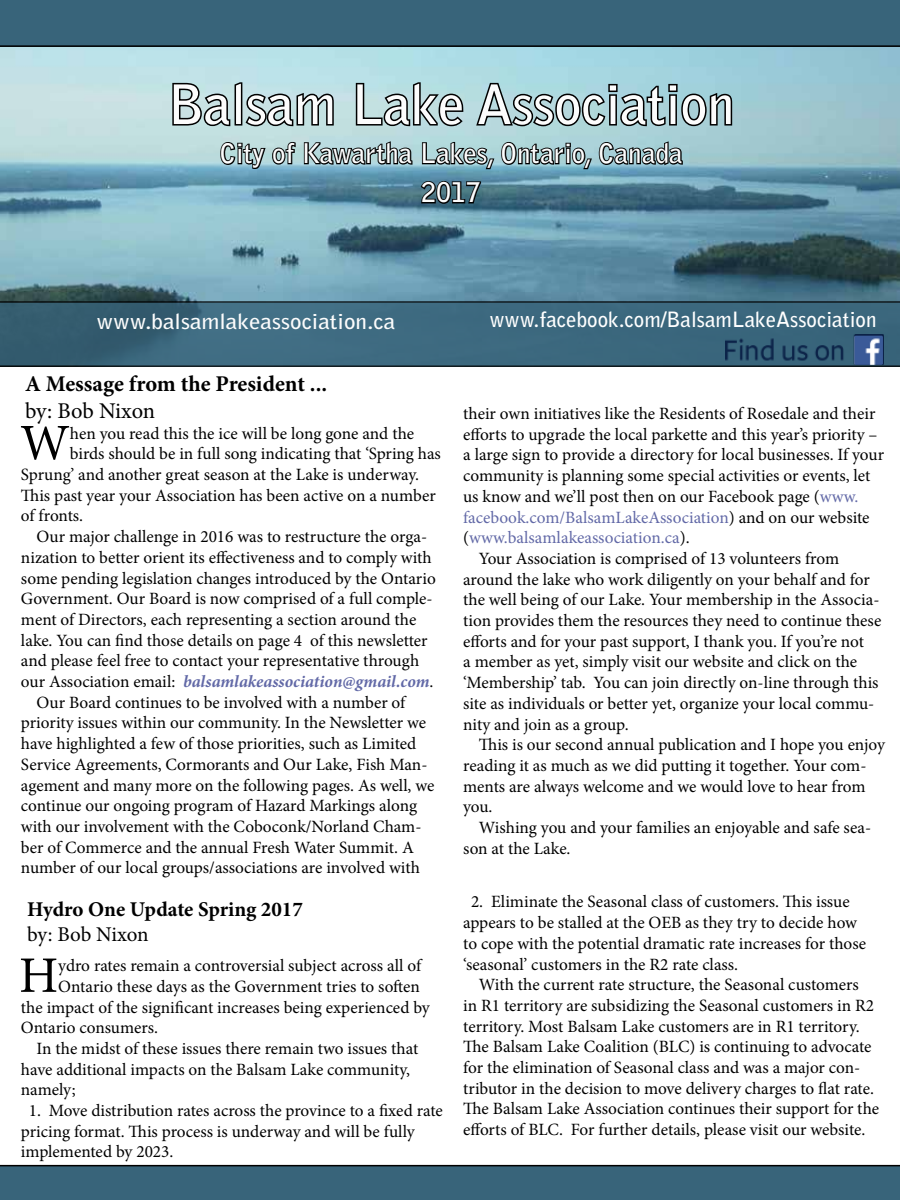
<style>
.page{position:relative;width:900px;height:1200px;background:#fff}
.page>*{position:absolute;margin:0;border:0;box-sizing:border-box;transform-origin:0 0}
.t1{font:700 54px "Bell Gothic Std";color:#fcfcfc}
.t2{font:51.3px "Minion Pro";color:#000}
.t3{font:700 27px/39.2px "Bell Gothic Std";color:#fcfcfc;text-align:center}
.t4{font:700 22.5px "Minion Pro";color:#000}
.t5{font:22.5px "Minion Pro";letter-spacing:-.01em;color:#000}
.t6{font:700 21px "Bell Gothic Std";color:#fff}
.t7{font:700 21px "Bell Gothic Std";color:#fcfcfc;scale:1.1 1}
.t8{font:700 21px "Minion Pro";color:#000}
.t9{font:21px "Minion Pro";letter-spacing:-.01em;color:#000}
.t10{font:17.25px/20.7px "Minion Pro";color:#000}
.t11{font:17.25px "Minion Pro";color:#6269a7}
.t12{font:italic 700 17.25px "Minion Pro";color:#6269a7}
.s1{font-weight:400;font-style:normal;color:#000}
.s2{color:#6269a7}
.s3{color:#000}
</style>
<div class="page">
<img style="left:0;top:47px;width:900px;height:254px">
<svg style="left:0;top:301px;width:900px;height:66px;background:#386277"></svg>
<div style="left:0;top:1165px;width:900px;height:35px;background:#38647a"></div>
<div style="left:0;top:0;width:900px;height:47px;background:#38647a"></div>
<svg style="left:171px;top:70px;width:563px;height:135px;background:#7899a2"></svg>
<img style="left:726px;top:335px;width:158px;height:30px">
<h1 class="t1" style="left:168px;top:72px;width:568px">Balsam Lake Association</h1>
<h3 class="t3" style="left:220px;top:134px;width:465px">City of Kawartha Lakes, Ontario, Canada<br>2017</h3>
<p class="t7" style="left:96px;top:308px;width:273px">www.balsamlakeassociation.ca</p>
<h3 class="t4" style="left:25px;top:368px;width:303px">A Message from the President ...</h3>
<h3 class="t5" style="left:25px;top:396px;width:132px">by: Bob Nixon</h3>
<h2 class="t2" style="left:20px;top:409px;width:51px">W</h2>
<p class="t10" style="left:70px;top:423px;width:346px">hen you read this the ice will be long gone and the</p>
<p class="t10" style="left:70px;top:444px;width:373px">birds should be in full song indicating that ‘Spring has</p>
<p class="t10" style="left:21px;top:464px;width:400px">Sprung’ and another great season at the Lake is underway.</p>
<p class="t10" style="left:21px;top:485px;width:416px">This past year your Association has been active on a number</p>
<p class="t10" style="left:21px;top:506px;width:64px">of fronts.</p>
<p class="t10" style="left:37px;top:526px;width:392px">Our major challenge in 2016 was to restructure the orga-</p>
<p class="t10" style="left:21px;top:547px;width:412px">nization to better orient its effectiveness and to comply with</p>
<p class="t10" style="left:21px;top:568px;width:416px">some pending legislation changes introduced by the Ontario</p>
<p class="t10" style="left:21px;top:588px;width:413px">Government. Our Board is now comprised of a full comple-</p>
<p class="t10" style="left:21px;top:609px;width:397px">ment of Directors, each representing a section around the</p>
<p class="t10" style="left:21px;top:630px;width:408px">lake. You can find those details on page 4 of this newsletter</p>
<p class="t10" style="left:21px;top:651px;width:400px">and please feel free to contact your representative through</p>
<p class="t12" style="left:21px;top:669px;width:414px"><span class="s1">our Association email:</span> balsamlakeassociation@gmail.com<span class="s1">.</span></p>
<p class="t10" style="left:37px;top:692px;width:370px">Our Board continues to be involved with a number of</p>
<p class="t10" style="left:21px;top:713px;width:407px">priority issues within our community. In the Newsletter we</p>
<p class="t10" style="left:21px;top:733px;width:397px">have highlighted a few of those priorities, such as Limited</p>
<p class="t10" style="left:21px;top:754px;width:408px">Service Agreements, Cormorants and Our Lake, Fish Man-</p>
<p class="t10" style="left:21px;top:775px;width:415px">agement and many more on the following pages. As well, we</p>
<p class="t10" style="left:21px;top:795px;width:398px">continue our ongoing program of Hazard Markings along</p>
<p class="t10" style="left:21px;top:816px;width:402px">with our involvement with the Coboconk/Norland Cham-</p>
<p class="t10" style="left:21px;top:837px;width:395px">ber of Commerce and the annual Fresh Water Summit. A</p>
<p class="t10" style="left:21px;top:858px;width:400px">number of our local groups/associations are involved with</p>
<p class="t8" style="left:27px;top:895px;width:277px">Hydro One Update Spring 2017</p>
<p class="t9" style="left:27px;top:921px;width:123px">by: Bob Nixon</p>
<h2 class="t2" style="left:19px;top:941px;width:41px">H</h2>
<p class="t10" style="left:58px;top:955px;width:364px">ydro rates remain a controversial subject across all of</p>
<p class="t10" style="left:58px;top:976px;width:363px">Ontario these days as the Government tries to soften</p>
<p class="t10" style="left:21px;top:997px;width:410px">the impact of the significant increases being experienced by</p>
<p class="t10" style="left:21px;top:1017px;width:139px">Ontario consumers.</p>
<p class="t10" style="left:37px;top:1038px;width:383px">In the midst of these issues there remain two issues that</p>
<p class="t10" style="left:21px;top:1059px;width:391px">have additional impacts on the Balsam Lake community,</p>
<p class="t10" style="left:21px;top:1080px;width:56px">namely;</p>
<p class="t10" style="left:21px;top:1100px;width:423px;text-indent:8px">1. Move distribution rates across the province to a fixed rate pricing format. This process is underway and will be fully implemented by 2023.</p>
<p class="t6" style="left:489px;top:307px;width:389px">www.facebook.com/BalsamLakeAssociation</p>
<p class="t10" style="left:463px;top:403px;width:414px">their own initiatives like the Residents of Rosedale and their</p>
<p class="t10" style="left:463px;top:424px;width:416px">efforts to upgrade the local parkette and this year’s priority –</p>
<p class="t10" style="left:463px;top:445px;width:422px">a large sign to provide a directory for local businesses. If your</p>
<p class="t10" style="left:463px;top:465px;width:409px">community is planning some special activities or events, let</p>
<p class="t10" style="left:463px;top:486px;width:397px">us know and we’ll post then on our Facebook page (<span class="s2">www.</span></p>
<p class="t11" style="left:463px;top:505px;width:408px">facebook.com/BalsamLakeAssociation<span class="s3">) and on our website</span></p>
<p class="t11" style="left:463px;top:526px;width:228px"><span class="s3">(</span>www.balsamlakeassociation.ca<span class="s3">).</span></p>
<p class="t10" style="left:479px;top:548px;width:362px">Your Association is comprised of 13 volunteers from</p>
<p class="t10" style="left:463px;top:569px;width:408px">around the lake who work diligently on your behalf and for</p>
<p class="t10" style="left:463px;top:590px;width:418px">the well being of our Lake. Your membership in the Associa-</p>
<p class="t10" style="left:463px;top:610px;width:420px">tion provides them the resources they need to continue these</p>
<p class="t10" style="left:463px;top:631px;width:402px">efforts and for your past support, I thank you. If you’re not</p>
<p class="t10" style="left:463px;top:652px;width:396px">a member as yet, simply visit our website and click on the</p>
<p class="t10" style="left:463px;top:672px;width:417px">‘Membership’ tab. You can join directly on-line through this</p>
<p class="t10" style="left:463px;top:693px;width:413px">site as individuals or better yet, organize your local commu-</p>
<p class="t10" style="left:463px;top:714px;width:167px">nity and join as a group.</p>
<p class="t10" style="left:479px;top:734px;width:408px">This is our second annual publication and I hope you enjoy</p>
<p class="t10" style="left:463px;top:755px;width:405px">reading it as much as we did putting it together. Your com-</p>
<p class="t10" style="left:463px;top:776px;width:404px">ments are always welcome and we would love to hear from</p>
<p class="t10" style="left:463px;top:797px;width:31px">you.</p>
<p class="t10" style="left:479px;top:817px;width:394px">Wishing you and your families an enjoyable and safe sea-</p>
<p class="t10" style="left:463px;top:838px;width:109px">son at the Lake.</p>
<p class="t10" style="left:463px;top:892px;width:405px;text-indent:8px">2. Eliminate the Seasonal class of customers. This issue appears to be stalled at the OEB as they try to decide how to cope with the potential dramatic rate increases for those ‘seasonal’ customers in the R2 rate class.</p>
<p class="t10" style="left:463px;top:974px;width:417px;text-indent:16px">With the current rate structure, the Seasonal customers<br>in R1 territory are subsidizing the Seasonal customers in R2 territory. Most Balsam Lake customers are in R1 territory.<br>The Balsam Lake Coalition (BLC) is continuing to advocate for the elimination of Seasonal class and was a major con&shy;tributor in the decision to move delivery charges to flat rate.<br>The Balsam Lake Association continues their support for the efforts of BLC. For further details, please visit our website.</p>
</div>
